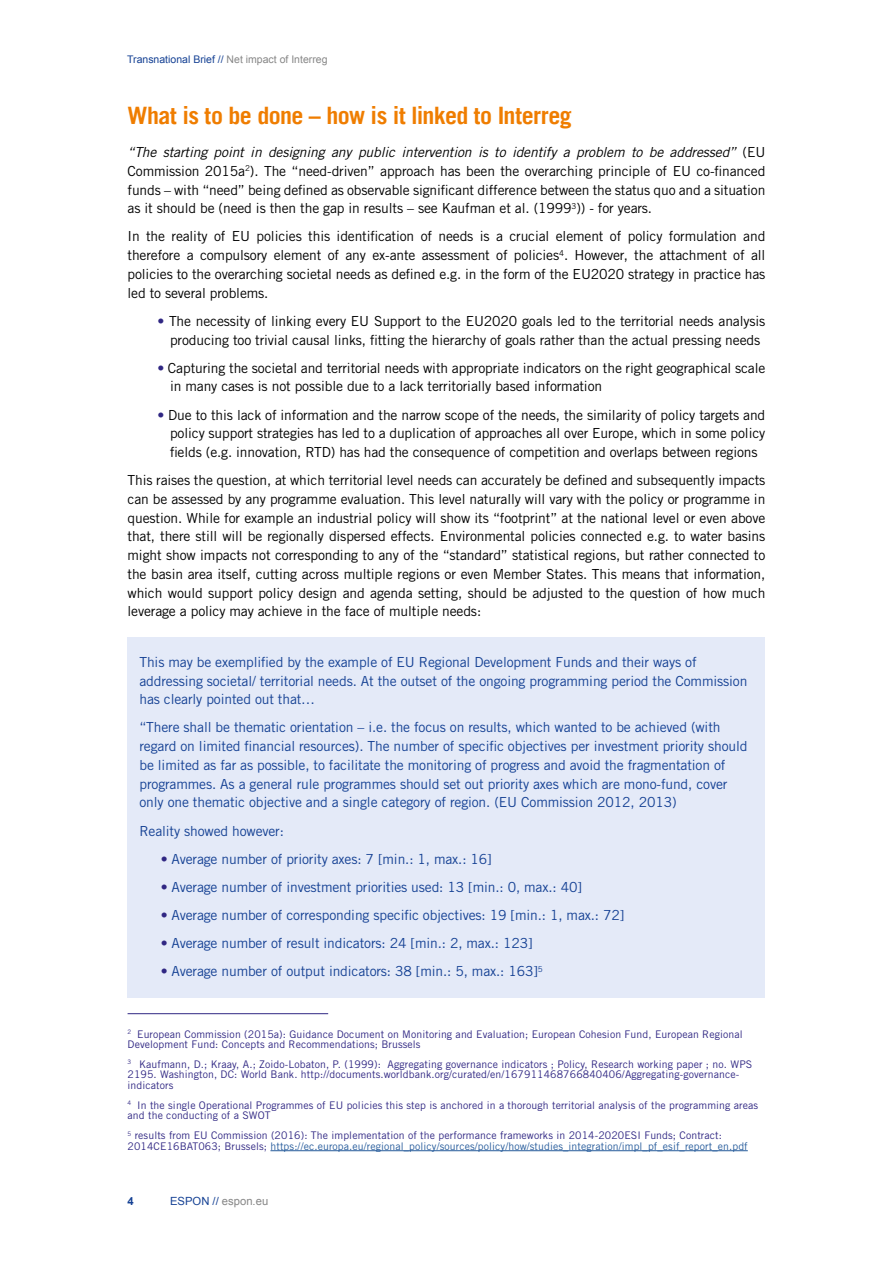
<style>
.page{position:relative;width:893px;height:1263px;background:#fff}
.page>*{position:absolute;margin:0;border:0;box-sizing:border-box;transform-origin:0 0}
.t1{font:700 24px "Trade Gothic LT";letter-spacing:-.025em;color:#ef7d00}
.t2{font:13.8px/18.8px "Trade Gothic LT Std";letter-spacing:-.01em;color:#000;text-align:justify}
.t3{font:13.8px/18.8px "Trade Gothic LT Std";letter-spacing:-.01em;color:#154194}
.t4{font:11.25px "Arial";color:#878787}
.t5{font:700 11.25px "Arial";color:#154194}
.t6{font:10.5px/10.5px "Trade Gothic LT Std";letter-spacing:.01em;color:#302783}
.t7{font:10.5px "Arial";color:#154194}
.s1{color:#878787}
.s2{font-style:italic}
.s3{color:#302783}
.s4{color:#265b9b}
.s5{color:#154194}
</style>
<div class="page">
<div style="left:128px;top:637px;width:637px;height:360px;background:#e4eaf8"></div>
<hr style="left:270px;top:1150px;width:478px;height:1px;background:#265b9b">
<hr style="left:128px;top:1013px;width:200px;height:1px;background:#302783">
<p class="t7" style="left:127px;top:52px;width:202px">Transnational Brief // <span class="s1">Net impact of Interreg</span></p>
<h1 class="t1" style="left:128px;top:100px;width:446px">What is to be done – how is it linked to Interreg</h1>
<p class="t2" style="left:128px;top:143px;width:639px"><span class="s2">“The starting point in designing any public intervention is to identify a problem to be addressed”</span> (EU Commission 2015a<sup>2</sup>). The “need-driven” approach has been the overarching principle of EU co-financed funds – with “need” being defined as observable significant difference between the status quo and a situation as it should be (need is then the gap in results – see Kaufman et al. (1999<sup>3</sup>)) - for years.</p>
<p class="t2" style="left:128px;top:227px;width:639px">In the reality of EU policies this identification of needs is a crucial element of policy formulation and therefore a compulsory element of any ex-ante assessment of policies<sup>4</sup>. However, the attachment of all policies to the overarching societal needs as defined e.g. in the form of the EU2020 strategy in practice has led to several problems.</p>
<p class="t2" style="left:157px;top:311px;width:609px;text-align:center"><span class="s3">•</span> The necessity of linking every EU Support to the EU2020 goals led to the territorial needs analysis producing too trivial causal links, fitting the hierarchy of goals rather than the actual pressing needs</p>
<p class="t2" style="left:170px;top:358px;width:597px;text-indent:-13px"><span class="s3">•</span> Capturing the societal and territorial needs with appropriate indicators on the right geographical scale in many cases is not possible due to a lack territorially based information</p>
<p class="t2" style="left:170px;top:405px;width:597px;text-indent:-13px"><span class="s3">•</span> Due to this lack of information and the narrow scope of the needs, the similarity of policy targets and policy support strategies has led to a duplication of approaches all over Europe, which in some policy fields (e.g. innovation, RTD) has had the consequence of competition and overlaps between regions</p>
<p class="t2" style="left:128px;top:471px;width:639px">This raises the question, at which territorial level needs can accurately be defined and subsequently impacts can be assessed by any programme evaluation. This level naturally will vary with the policy or programme in question. While for example an industrial policy will show its “footprint” at the national level or even above that, there still will be regionally dispersed effects. Environmental policies connected e.g. to water basins might show impacts not corresponding to any of the “standard” statistical regions, but rather connected to the basin area itself, cutting across multiple regions or even Member States. This means that information, which would support policy design and agenda setting, should be adjusted to the question of how much leverage a policy may achieve in the face of multiple needs:</p>
<p class="t3" style="left:139px;top:652px;width:609px">This may be exemplified by the example of EU Regional Development Funds and their ways of addressing societal/ territorial needs. At the outset of the ongoing programming period the Commission has clearly pointed out that…</p>
<p class="t3" style="left:139px;top:718px;width:609px">“There shall be thematic orientation – i.e. the focus on results, which wanted to be achieved (with regard on limited financial resources). The number of specific objectives per investment priority should be limited as far as possible, to facilitate the monitoring of progress and avoid the fragmentation of programmes. As a general rule programmes should set out priority axes which are mono-fund, cover only one thematic objective and a single category of region. (EU Commission 2012, 2013)</p>
<p class="t3" style="left:139px;top:821px;width:146px">Reality showed however:</p>
<p class="t3" style="left:161px;top:849px;width:333px"><span class="s3">•</span> Average number of priority axes: 7 [min.: 1, max.: 16]</p>
<p class="t3" style="left:161px;top:877px;width:423px"><span class="s3">•</span> Average number of investment priorities used: 13 [min.: 0, max.: 40]</p>
<p class="t3" style="left:161px;top:905px;width:465px"><span class="s3">•</span> Average number of corresponding specific objectives: 19 [min.: 1, max.: 72]</p>
<p class="t3" style="left:161px;top:934px;width:373px"><span class="s3">•</span> Average number of result indicators: 24 [min.: 2, max.: 123]</p>
<p class="t3" style="left:161px;top:962px;width:384px"><span class="s3">•</span> Average number of output indicators: 38 [min.: 5, max.: 163]<sup>5</sup></p>
<p class="t6" style="left:128px;top:1028px;width:617px"><sup>2</sup> European Commission (2015a): Guidance Document on Monitoring and Evaluation; European Cohesion Fund, European Regional<br>Development Fund: Concepts and Recommendations; Brussels</p>
<p class="t6" style="left:128px;top:1059px;width:626px"><sup>3</sup> Kaufmann, D.; Kraay, A.; Zoido-Lobaton, P. (1999): Aggregating governance indicators ; Policy, Research working paper ; no. WPS<br>2195. Washington, DC: World Bank. http://documents.worldbank.org/curated/en/167911468766840406/Aggregating-governance&shy;indicators</p>
<p class="t6" style="left:128px;top:1100px;width:632px"><sup>4</sup> In the single Operational Programmes of EU policies this step is anchored in a thorough territorial analysis of the programming areas and the conducting of a SWOT</p>
<p class="t6" style="left:128px;top:1130px;width:622px"><sup>5</sup> results from EU Commission (2016): The implementation of the performance frameworks in 2014-2020ESI Funds; Contract:<br>2014CE16BAT063; Brussels; <span class="s4">https://ec.europa.eu/regional_policy/sources/policy/how/studies_integration/impl_pf_esif_report_en.pdf</span></p>
<p class="t5" style="left:128px;top:1194px;width:8px">4</p>
<p class="t4" style="left:170px;top:1194px;width:100px"><span class="s5">ESPON //</span> espon.eu</p>
</div>
